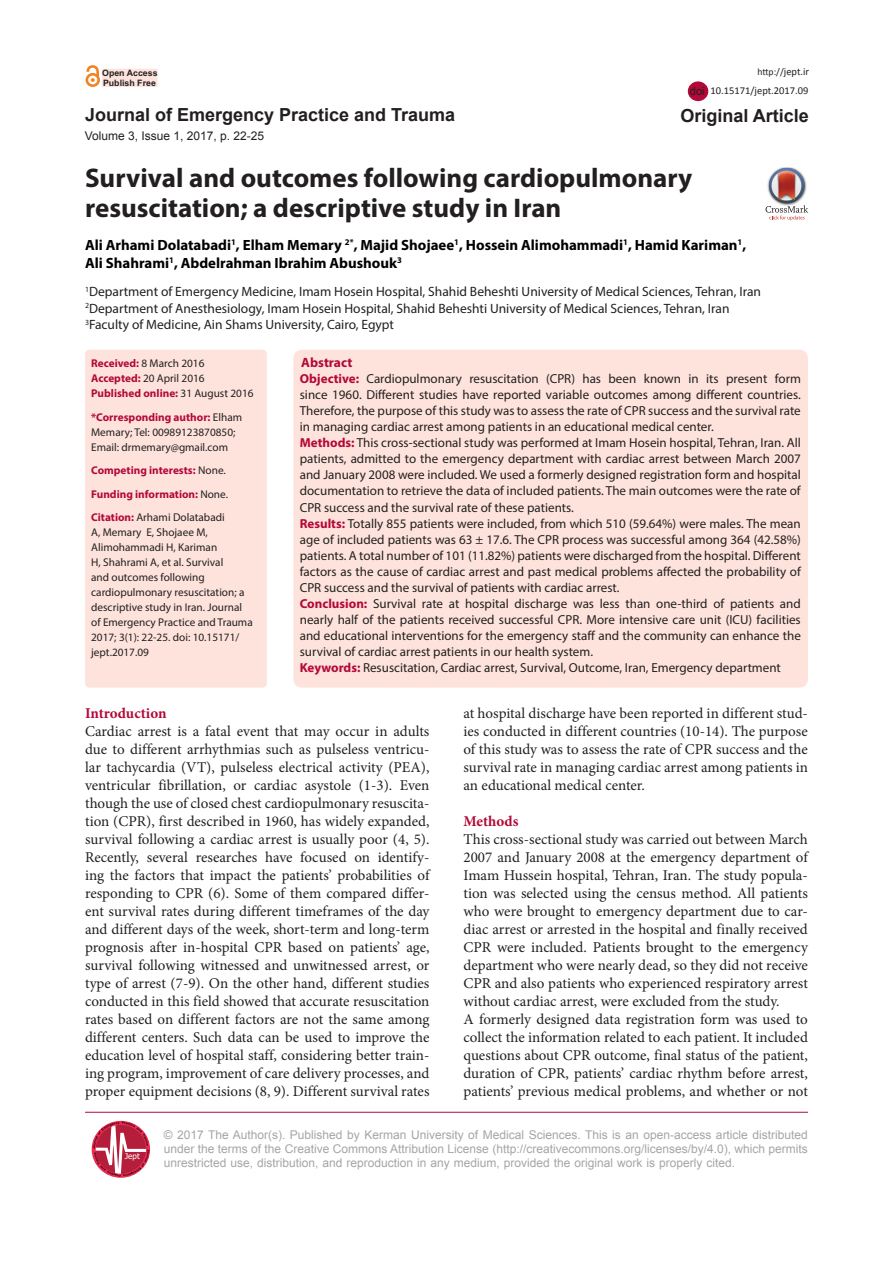
<style>
.page{position:relative;width:893px;height:1263px;background:#fff}
.page>*{position:absolute;margin:0;border:0;box-sizing:border-box;transform-origin:0 0}
.Pa3{font:700 27px/30px "Myriad Pro";color:#231f20}
.t1{font:700 18px "Arial";color:#231f20}
.t2{font:15px/18px "Minion Pro";color:#231f20;text-align:justify}
.t3{font:700 15px "Minion Pro";color:#b40837}
.t4{font:700 14.85px/17.9px "Myriad Pro";color:#000}
.t5{font:13.5px "Myriad Pro";color:#231f20}
.t6{font:700 13.5px "Myriad Pro";color:#b30838}
.t7{font:13.05px/16px "Myriad Pro";color:#231f20;text-align:justify}
.t8{font:12px/14.4px "Arial";color:#a5a5a5;text-align:justify}
.t9{font:12px "Arial";color:#231f20}
.t10{font:11.25px/15px "Myriad Pro";color:#231f20}
.t11{font:700 11.25px "Myriad Pro";color:#b30838}
.t12{font:11.25px "Arial";color:#231f20}
.t13{font:10.5px "Calibri";color:#231f20}
.t14{font:9.75px "Calibri";color:#231f20}
.t15{font:700 8.85px "Arial";color:#231f20}
.t16{font:8.1px "Tahoma";color:#fff}
.s1{font-size:10.5px}
.s2{font-weight:700;color:#b30838}
.s3{font-weight:400;color:#231f20}
.s4{font-weight:700;color:#b40837}
</style>
<div class="page">
<div style="left:85px;top:350px;width:182px;height:338px;background:#fde3dc;border-radius:4px"></div>
<div style="left:293px;top:350px;width:515px;height:338px;background:#fde3dc;border-radius:9px"></div>
<hr style="left:85px;top:1112px;width:723px;height:1px;background:#b30838">
<svg style="left:93px;top:1121px;width:57px;height:56px"></svg>
<div style="left:101px;top:68px;width:57px;height:19px;background:#fde3dc"></div>
<div style="left:101px;top:68px;width:57px;height:20px;border:1px solid #fff"></div>
<div style="left:86px;top:73px;width:14px;height:14px;border:3px solid #f58220;border-radius:50%"></div>
<svg style="left:85px;top:66px;width:15px;height:16px"></svg>
<div style="left:688px;top:81px;width:20px;height:20px;background:#b30838;border-radius:50%"></div>
<img style="left:781px;top:167px;width:13px;height:1px">
<svg style="left:765px;top:168px;width:43px;height:52px"></svg>
<p class="t15" style="left:102px;top:67px;width:57px">Open Access</p>
<p class="t14" style="left:757px;top:65px;width:53px">http://<span class="s1">jept.ir</span></p>
<p class="t15" style="left:103px;top:76px;width:54px">Publish Free</p>
<p class="t12" style="left:690px;top:84px;width:17px">doi</p>
<p class="t13" style="left:711px;top:84px;width:99px">10.15171/jept.2017.09</p>
<p class="t1" style="left:85px;top:102px;width:372px">Journal of Emergency Practice and Trauma</p>
<p class="t1" style="left:680px;top:104px;width:130px">Original Article</p>
<p class="t9" style="left:85px;top:127px;width:181px">Volume 3, Issue 1, 2017, p. 22-25</p>
<p class="Pa3" style="left:85px;top:162px;width:609px">Survival and outcomes following cardiopulmonary resuscitation; a descriptive study in Iran</p>
<p class="t4" style="left:85px;top:236px;width:663px">Ali Arhami Dolatabadi<sup>1</sup>, Elham Memary <sup>2*</sup>, Majid Shojaee<sup>1</sup>, Hossein Alimohammadi<sup>1</sup>, Hamid Kariman<sup>1</sup>,<br>Ali Shahrami<sup>1</sup>, Abdelrahman Ibrahim Abushouk<sup>3</sup></p>
<p class="t5" style="left:85px;top:283px;width:678px"><sup>1</sup>Department of Emergency Medicine, Imam Hosein Hospital, Shahid Beheshti University of Medical Sciences, Tehran, Iran</p>
<p class="t5" style="left:85px;top:300px;width:646px"><sup>2</sup>Department of Anesthesiology, Imam Hosein Hospital, Shahid Beheshti University of Medical Sciences, Tehran, Iran</p>
<p class="t5" style="left:85px;top:316px;width:311px"><sup>3</sup>Faculty of Medicine, Ain Shams University, Cairo, Egypt</p>
<p class="t10" style="left:91px;top:356px;width:115px"><span class="s2">Received:</span> 8 March 2016</p>
<p class="t10" style="left:91px;top:371px;width:115px"><span class="s2">Accepted:</span> 20 April 2016</p>
<p class="t11" style="left:91px;top:386px;width:164px">Published online: <span class="s3">31 August 2016</span></p>
<p class="t10" style="left:91px;top:409px;width:152px"><span class="s2">*Corresponding author:</span> Elham<br>Memary; Tel: 00989123870850;<br>Email: drmemary@gmail.com</p>
<p class="t11" style="left:91px;top:463px;width:136px">Competing interests: <span class="s3">None.</span></p>
<p class="t11" style="left:91px;top:486px;width:138px">Funding information: <span class="s3">None.</span></p>
<p class="t10" style="left:91px;top:510px;width:163px"><span class="s2">Citation:</span> Arhami Dolatabadi<br>A, Memary E, Shojaee M,<br>Alimohammadi H, Kariman<br>H, Shahrami A, et al. Survival<br>and outcomes following cardiopulmonary resuscitation; a descriptive study in Iran. Journal of Emergency Practice and Trauma<br>2017; 3(1): 22-25. doi: 10.15171/ jept.2017.09</p>
<p class="t6" style="left:301px;top:354px;width:53px">Abstract</p>
<p class="t7" style="left:300px;top:370px;width:503px"><span class="s4">Objective:</span> Cardiopulmonary resuscitation (CPR) has been known in its present form since 1960. Different studies have reported variable outcomes among different countries.<br>Therefore, the purpose of this study was to assess the rate of CPR success and the survival rate in managing cardiac arrest among patients in an educational medical center.</p>
<p class="t7" style="left:300px;top:435px;width:503px"><span class="s4">Methods:</span> This cross-sectional study was performed at Imam Hosein hospital, Tehran, Iran. All patients, admitted to the emergency department with cardiac arrest between March 2007 and January 2008 were included. We used a formerly designed registration form and hospital documentation to retrieve the data of included patients. The main outcomes were the rate of CPR success and the survival rate of these patients.</p>
<p class="t7" style="left:300px;top:515px;width:503px"><span class="s4">Results:</span> Totally 855 patients were included, from which 510 (59.64%) were males. The mean age of included patients was 63 ± 17.6. The CPR process was successful among 364 (42.58%) patients. A total number of 101 (11.82%) patients were discharged from the hospital. Different factors as the cause of cardiac arrest and past medical problems affected the probability of CPR success and the survival of patients with cardiac arrest.</p>
<p class="t7" style="left:300px;top:595px;width:503px"><span class="s4">Conclusion:</span> Survival rate at hospital discharge was less than one-third of patients and nearly half of the patients received successful CPR. More intensive care unit (ICU) facilities and educational interventions for the emergency staff and the community can enhance the survival of cardiac arrest patients in our health system.</p>
<p class="t7" style="left:300px;top:659px;width:483px"><span class="s4">Keywords:</span> Resuscitation, Cardiac arrest, Survival, Outcome, Iran, Emergency department</p>
<p class="t3" style="left:85px;top:702px;width:83px">Introduction</p>
<p class="t2" style="left:85px;top:722px;width:346px">Cardiac arrest is a fatal event that may occur in adults due to different arrhythmias such as pulseless ventricu&shy;lar tachycardia (VT), pulseless electrical activity (PEA), ventricular fibrillation, or cardiac asystole (1-3). Even though the use of closed chest cardiopulmonary resuscita&shy;tion (CPR), first described in 1960, has widely expanded, survival following a cardiac arrest is usually poor (4, 5).<br>Recently, several researches have focused on identify&shy;ing the factors that impact the patients’ probabilities of responding to CPR (6). Some of them compared differ&shy;ent survival rates during different timeframes of the day and different days of the week, short-term and long-term prognosis after in-hospital CPR based on patients’ age, survival following witnessed and unwitnessed arrest, or type of arrest (7-9). On the other hand, different studies conducted in this field showed that accurate resuscitation rates based on different factors are not the same among different centers. Such data can be used to improve the education level of hospital staff, considering better train&shy;ing program, improvement of care delivery processes, and proper equipment decisions (8, 9). Different survival rates</p>
<p class="t2" style="left:463px;top:704px;width:346px">at hospital discharge have been reported in different stud&shy;ies conducted in different countries (10-14). The purpose of this study was to assess the rate of CPR success and the survival rate in managing cardiac arrest among patients in an educational medical center.</p>
<p class="t3" style="left:463px;top:810px;width:56px">Methods</p>
<p class="t2" style="left:463px;top:830px;width:346px">This cross-sectional study was carried out between March 2007 and January 2008 at the emergency department of Imam Hussein hospital, Tehran, Iran. The study popula&shy;tion was selected using the census method. All patients who were brought to emergency department due to car&shy;diac arrest or arrested in the hospital and finally received CPR were included. Patients brought to the emergency department who were nearly dead, so they did not receive CPR and also patients who experienced respiratory arrest without cardiac arrest, were excluded from the study.</p>
<p class="t2" style="left:463px;top:1010px;width:346px">A formerly designed data registration form was used to collect the information related to each patient. It included questions about CPR outcome, final status of the patient, duration of CPR, patients’ cardiac rhythm before arrest, patients’ previous medical problems, and whether or not</p>
<p class="t16" style="left:125px;top:1150px;width:16px">Jept</p>
<p class="t8" style="left:164px;top:1127px;width:646px">© 2017 The Author(s). Published by Kerman University of Medical Sciences. This is an open-access article distributed under the terms of the Creative Commons Attribution License (http://creativecommons.org/licenses/by/4.0), which permits unrestricted use, distribution, and reproduction in any medium, provided the original work is properly cited.</p>
</div>
